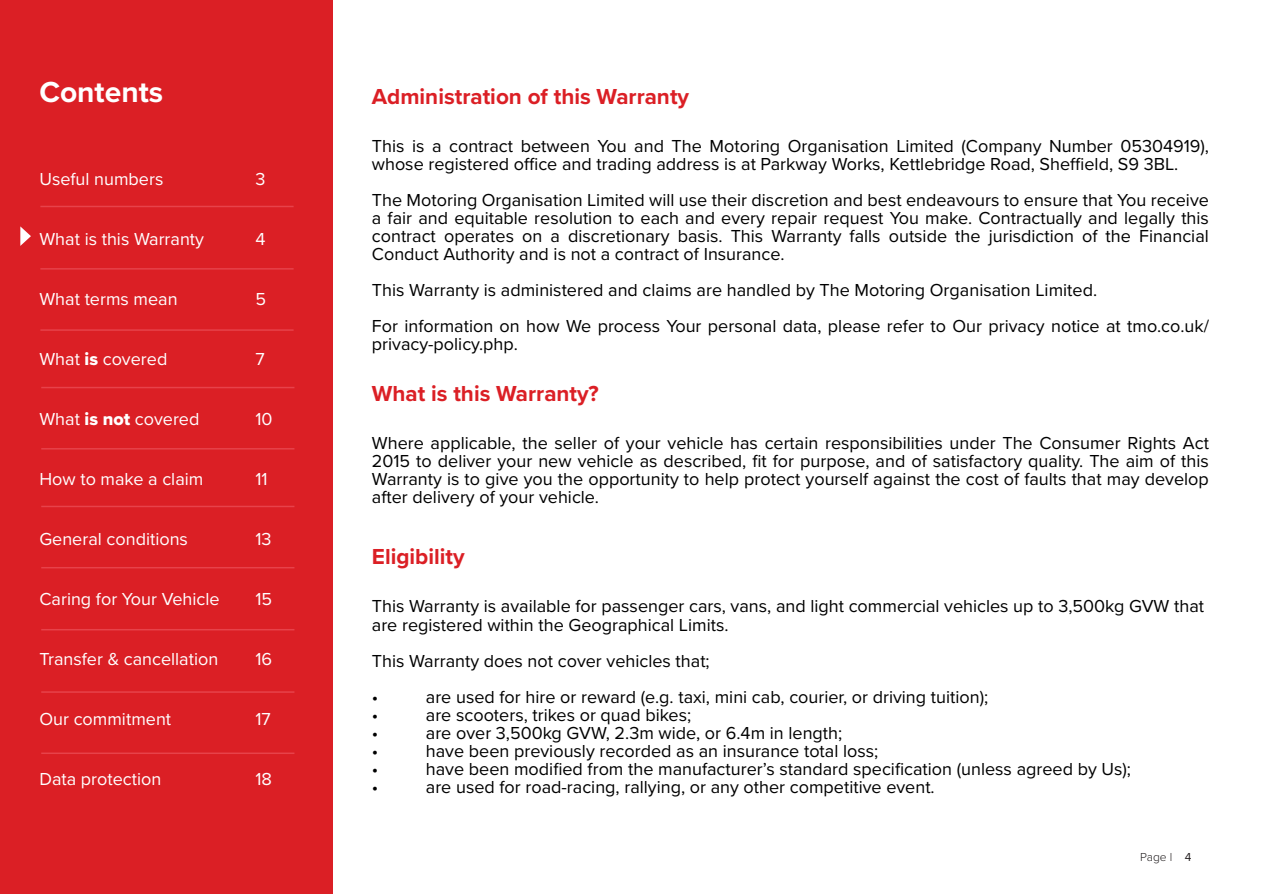
<style>
.page{position:relative;width:1263px;height:894px;background:#fff}
.page>*{position:absolute;margin:0;border:0;box-sizing:border-box;transform-origin:0 0}
.t1{font:700 30px "Proxima Nova";color:#fff}
.t2{font:700 22.5px "Proxima Nova";color:#db1f25}
.t3{font:18px/18px "Proxima Nova";color:#000}
.t4{font:18px "Proxima Nova";color:#fff}
.t5{font:300 12px "Proxima Nova";color:#231f20}
.s1{font-family:"Proxima Nova Extrabld"}
.s2{font-weight:400}
</style>
<div class="page">
<div style="left:0;top:0;width:333px;height:893px;background:#db1f25"></div>
<hr style="left:40px;top:268px;width:254px;height:1px;background:#e7424a">
<hr style="left:40px;top:329px;width:254px;height:2px;background:#e7424a">
<hr style="left:41px;top:386px;width:253px;height:2px;background:#e7424a">
<hr style="left:41px;top:448px;width:253px;height:1px;background:#e7424a">
<hr style="left:41px;top:505px;width:253px;height:2px;background:#e7424a">
<hr style="left:41px;top:566px;width:253px;height:2px;background:#e7424a">
<hr style="left:41px;top:628px;width:253px;height:2px;background:#e7424a">
<hr style="left:41px;top:691px;width:253px;height:1px;background:#e7424a">
<hr style="left:41px;top:752px;width:253px;height:1px;background:#e7424a">
<hr style="left:40px;top:206px;width:254px;height:1px;background:#e7424a">
<svg style="left:20px;top:226px;width:11px;height:20px"></svg>
<h1 class="t1" style="left:39px;top:70px;width:125px">Contents</h1>
<p class="t4" style="left:39px;top:165px;width:125px">Useful numbers</p>
<p class="t4" style="left:255px;top:165px;width:12px">3</p>
<p class="t4" style="left:39px;top:225px;width:166px">What is this Warranty</p>
<p class="t4" style="left:255px;top:225px;width:12px">4</p>
<p class="t4" style="left:39px;top:285px;width:140px">What terms mean</p>
<p class="t4" style="left:255px;top:285px;width:12px">5</p>
<p class="t4" style="left:39px;top:345px;width:129px">What <span class="s1">is</span> covered</p>
<p class="t4" style="left:255px;top:345px;width:11px">7</p>
<p class="t4" style="left:39px;top:405px;width:162px">What <span class="s1">is not</span> covered</p>
<p class="t4" style="left:255px;top:405px;width:19px">10</p>
<p class="t4" style="left:39px;top:465px;width:166px">How to make a claim</p>
<p class="t4" style="left:255px;top:465px;width:14px">11</p>
<p class="t4" style="left:39px;top:525px;width:150px">General conditions</p>
<p class="t4" style="left:255px;top:525px;width:18px">13</p>
<p class="t4" style="left:39px;top:585px;width:182px">Caring for Your Vehicle</p>
<p class="t4" style="left:255px;top:585px;width:18px">15</p>
<p class="t4" style="left:39px;top:645px;width:180px">Transfer &amp; cancellation</p>
<p class="t4" style="left:255px;top:645px;width:18px">16</p>
<p class="t4" style="left:39px;top:705px;width:133px">Our commitment</p>
<p class="t4" style="left:255px;top:705px;width:17px">17</p>
<p class="t4" style="left:39px;top:765px;width:123px">Data protection</p>
<p class="t4" style="left:255px;top:765px;width:18px">18</p>
<p class="t2" style="left:372px;top:79px;width:319px">Administration of this Warranty</p>
<p class="t3" style="left:372px;top:136px;width:839px">This is a contract between You and The Motoring Organisation Limited (Company Number 05304919), whose registered office and trading address is at Parkway Works, Kettlebridge Road, Sheffield, S9 3BL.</p>
<p class="t3" style="left:372px;top:190px;width:838px;text-align:justify">The Motoring Organisation Limited will use their discretion and best endeavours to ensure that You receive a fair and equitable resolution to each and every repair request You make. Contractually and legally this contract operates on a discretionary basis. This Warranty falls outside the jurisdiction of the Financial Conduct Authority and is not a contract of Insurance.</p>
<p class="t3" style="left:372px;top:280px;width:727px">This Warranty is administered and claims are handled by The Motoring Organisation Limited.</p>
<p class="t3" style="left:372px;top:316px;width:839px">For information on how We process Your personal data, please refer to Our privacy notice at tmo.co.uk/ privacy-policy.php.</p>
<p class="t2" style="left:372px;top:376px;width:228px">What is this Warranty?</p>
<p class="t3" style="left:372px;top:433px;width:839px;text-align:justify">Where applicable, the seller of your vehicle has certain responsibilities under The Consumer Rights Act 2015 to deliver your new vehicle as described, fit for purpose, and of satisfactory quality. The aim of this Warranty is to give you the opportunity to help protect yourself against the cost of faults that may develop after delivery of your vehicle.</p>
<p class="t2" style="left:372px;top:540px;width:94px">Eligibility</p>
<p class="t3" style="left:372px;top:596px;width:834px">This Warranty is available for passenger cars, vans, and light commercial vehicles up to 3,500kg GVW that are registered within the Geographical Limits.</p>
<p class="t3" style="left:372px;top:650px;width:339px">This Warranty does not cover vehicles that;</p>
<p class="t3" style="left:372px;top:686px;width:8px">•</p>
<p class="t3" style="left:426px;top:686px;width:564px">are used for hire or reward (e.g. taxi, mini cab, courier, or driving tuition);</p>
<p class="t3" style="left:372px;top:704px;width:8px">•</p>
<p class="t3" style="left:426px;top:704px;width:267px">are scooters, trikes or quad bikes;</p>
<p class="t3" style="left:372px;top:722px;width:8px">•</p>
<p class="t3" style="left:426px;top:722px;width:418px">are over 3,500kg GVW, 2.3m wide, or 6.4m in length;</p>
<p class="t3" style="left:372px;top:740px;width:8px">•</p>
<p class="t3" style="left:426px;top:740px;width:454px">have been previously recorded as an insurance total loss;</p>
<p class="t3" style="left:372px;top:758px;width:8px">•</p>
<p class="t3" style="left:426px;top:758px;width:707px">have been modified from the manufacturer’s standard specification (unless agreed by Us);</p>
<p class="t3" style="left:372px;top:776px;width:8px">•</p>
<p class="t3" style="left:426px;top:776px;width:510px">are used for road-racing, rallying, or any other competitive event.</p>
<p class="t5" style="left:1140px;top:847px;width:53px">Page l <span class="s2">4</span></p>
</div>
